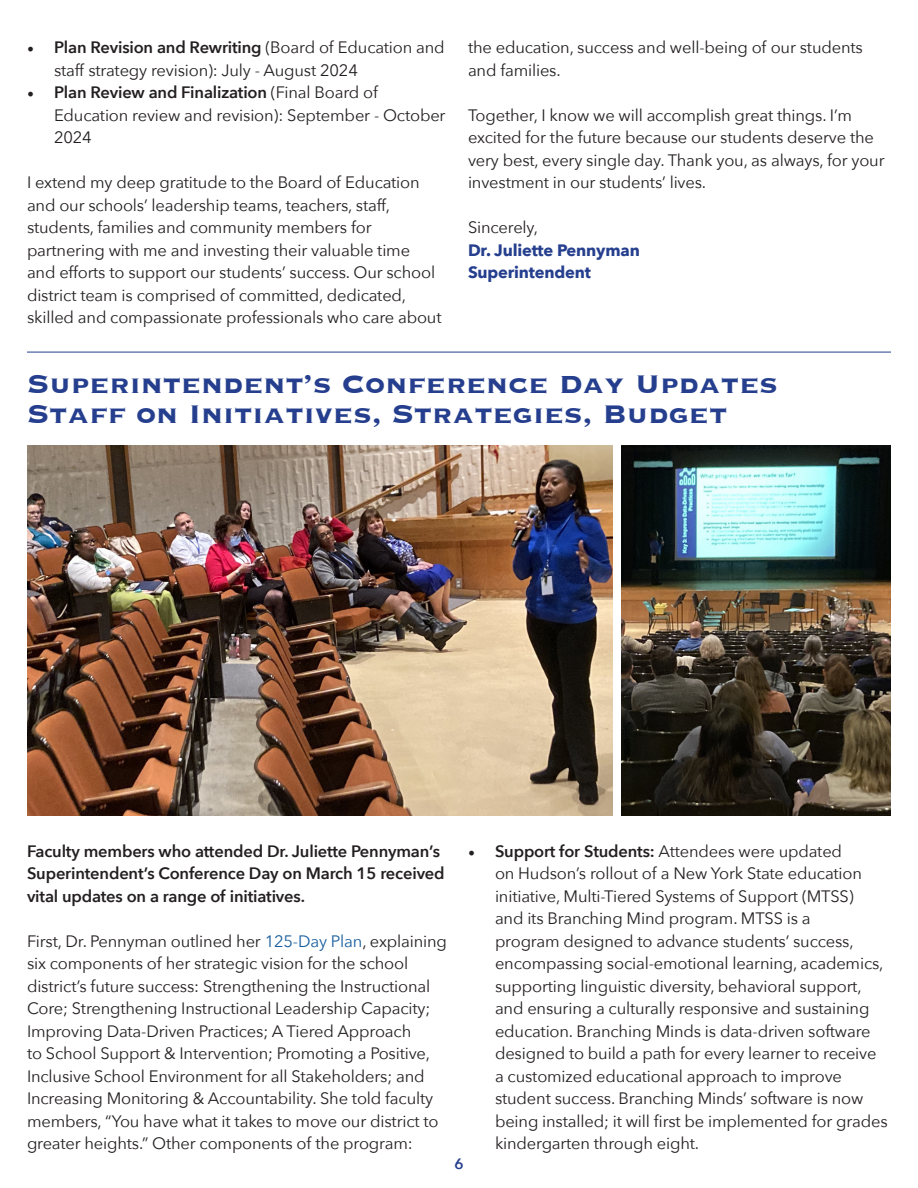
<style>
.page{position:relative;width:918px;height:1188px;background:#fff}
.page>*{position:absolute;margin:0;border:0;box-sizing:border-box;transform-origin:0 0}
.t1{font:700 33px/30px "Copperplate";color:#253f8e}
.t2{font:16.5px/22.5px "Avenir Next";letter-spacing:-.01em;color:#231f20}
.t3{font:600 16.5px/22.5px "Avenir Next";letter-spacing:-.01em;color:#231f20}
.t4{font:700 16.5px "Avenir Next";letter-spacing:-.01em;color:#253f8e}
.t5{font:600 15px "Avenir Next";color:#253f8e}
.s1{font-family:"Minion Pro";font-size:18px}
.s2{font-weight:600}
.s3{color:#175d9e}
</style>
<div class="page">
<hr style="left:27px;top:352px;width:864px;height:1px;background:#253f8e">
<img style="left:27px;top:446px;width:585px;height:369px">
<img style="left:621px;top:446px;width:270px;height:369px">
<p class="t2" style="left:54px;top:36px;width:392px;text-indent:-27px"><span class="s1">•</span> <span class="s2">Plan Revision and Rewriting</span> (Board of Education and staff strategy revision): July - August 2024</p>
<p class="t2" style="left:54px;top:81px;width:393px;text-indent:-27px"><span class="s1">•</span> <span class="s2">Plan Review and Finalization</span> (Final Board of<br>Education review and revision): September - October<br>2024</p>
<p class="t2" style="left:27px;top:171px;width:416px">I extend my deep gratitude to the Board of Education and our schools’ leadership teams, teachers, staff, students, families and community members for partnering with me and investing their valuable time and efforts to support our students’ success. Our school district team is comprised of committed, dedicated, skilled and compassionate professionals who care about</p>
<p class="t2" style="left:468px;top:36px;width:396px">the education, success and well-being of our students and families.</p>
<p class="t2" style="left:468px;top:103px;width:418px">Together, I know we will accomplish great things. I’m excited for the future because our students deserve the very best, every single day. Thank you, as always, for your investment in our students’ lives.</p>
<p class="t2" style="left:468px;top:216px;width:72px">Sincerely,</p>
<p class="t4" style="left:468px;top:236px;width:173px">Dr. Juliette Pennyman</p>
<p class="t4" style="left:468px;top:258px;width:125px">Superintendent</p>
<p class="t1" style="left:27px;top:367px;width:752px">Superintendent’s Conference Day Updates<br>Staff on Initiatives, Strategies, Budget</p>
<p class="t3" style="left:27px;top:839px;width:419px">Faculty members who attended Dr. Juliette Pennyman’s<br>Superintendent’s Conference Day on March 15 received vital updates on a range of initiatives.</p>
<p class="t2" style="left:27px;top:929px;width:422px">First, Dr. Pennyman outlined her <span class="s3">125-Day Plan</span>, explaining six components of her strategic vision for the school district’s future success: Strengthening the Instructional Core; Strengthening Instructional Leadership Capacity; Improving Data-Driven Practices; A Tiered Approach<br>to School Support &amp; Intervention; Promoting a Positive, Inclusive School Environment for all Stakeholders; and Increasing Monitoring &amp; Accountability. She told faculty members, “You have what it takes to move our district to greater heights.” Other components of the program:</p>
<p class="t2" style="left:495px;top:839px;width:394px;text-indent:-27px"><span class="s1">•</span> <span class="s2">Support for Students:</span> Attendees were updated<br>on Hudson’s rollout of a New York State education initiative, Multi-Tiered Systems of Support (MTSS)<br>and its Branching Mind program. MTSS is a<br>program designed to advance students’ success, encompassing social-emotional learning, academics, supporting linguistic diversity, behavioral support, and ensuring a culturally responsive and sustaining education. Branching Minds is data-driven software designed to build a path for every learner to receive a customized educational approach to improve student success. Branching Minds’ software is now being installed; it will first be implemented for grades kindergarten through eight.</p>
<p class="t5" style="left:454px;top:1151px;width:11px">6</p>
</div>
